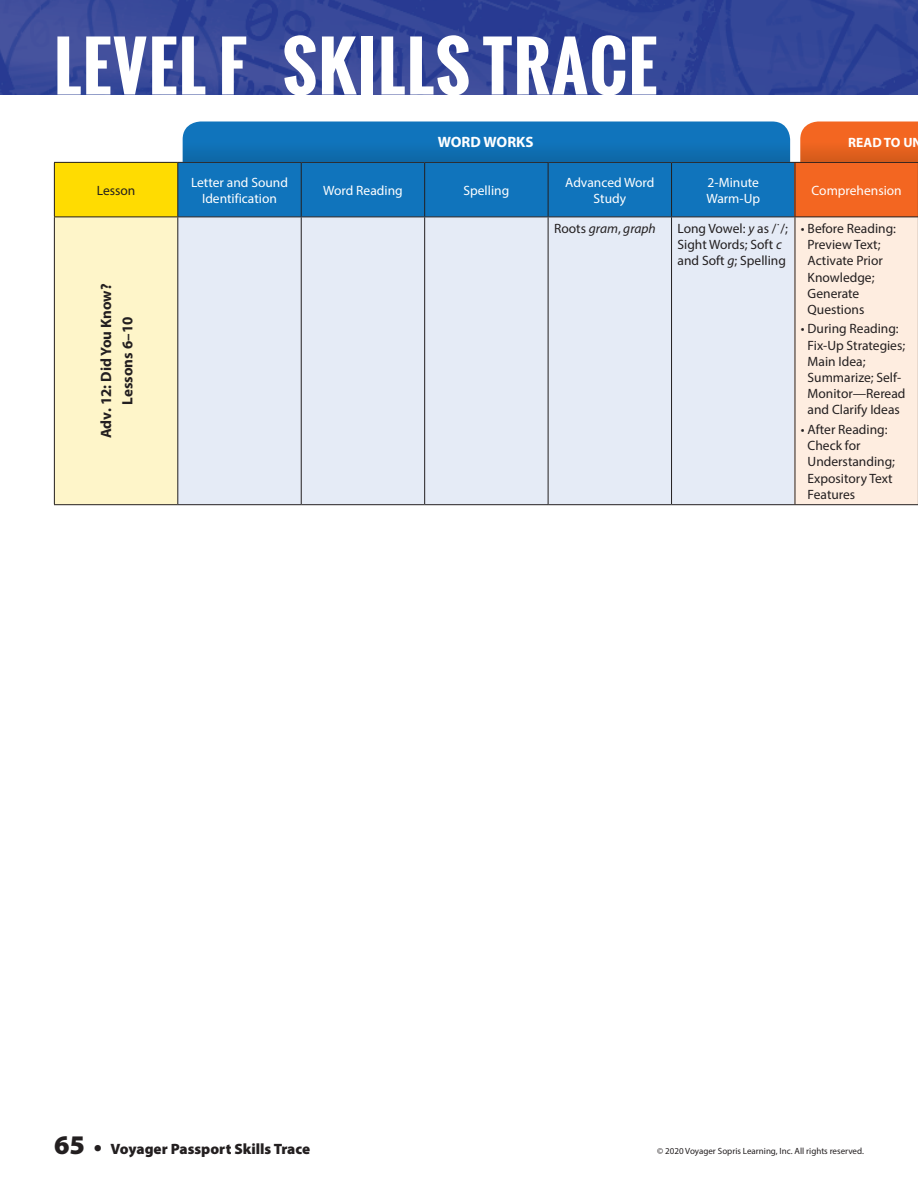
<style>
.page{position:relative;width:918px;height:1188px;background:#fff}
.page>*{position:absolute;margin:0;border:0;box-sizing:border-box;transform-origin:0 0}
.t1{font:700 66px "Oswald";letter-spacing:.02em;color:#fff}
.t2{font:900 15px "Myriad Pro";color:#231f20}
.t3{font:700 15px/21.3px "Myriad Pro";color:#231f20;text-align:center}
.t4{font:700 15px "Myriad Pro";color:#fff}
.t5{font:13.5px/16.2px "Myriad Pro";color:#231f20}
.t6{font:13.5px/16.2px "Myriad Pro";color:#fff;text-align:center}
.t7{font:italic 13.5px "Myriad Pro";color:#231f20}
.t8{font:700 13.5px "Myriad Pro";color:#fff}
.t9{font:9px "Myriad Pro";color:#231f20}
.s1{font-style:normal}
.s2{font-style:italic}
.s3{font-size:27px}
.s4{font-size:22.5px}
</style>
<div class="page">
<img style="left:0;top:0;width:918px;height:94px">
<div style="left:54px;top:162px;width:124px;height:55px;background:#ffdc01"></div>
<div style="left:54px;top:217px;width:124px;height:288px;background:#fef5c9"></div>
<div style="left:178px;top:218px;width:617px;height:286px;background:#e5ebf6"></div>
<div style="left:795px;top:217px;width:123px;height:288px;background:#feede0"></div>
<hr style="left:54px;top:162px;width:124px;height:1px;background:#231f20">
<hr style="left:54px;top:163px;width:1px;height:54px;background:#231f20">
<hr style="left:177px;top:163px;width:1px;height:54px;background:#231f20">
<hr style="left:54px;top:217px;width:124px;height:1px;background:#231f20">
<hr style="left:54px;top:217px;width:1px;height:287px;background:#231f20">
<hr style="left:177px;top:217px;width:1px;height:287px;background:#231f20">
<hr style="left:301px;top:217px;width:1px;height:287px;background:#231f20">
<hr style="left:424px;top:217px;width:1px;height:287px;background:#231f20">
<hr style="left:548px;top:217px;width:1px;height:287px;background:#231f20">
<hr style="left:671px;top:217px;width:1px;height:287px;background:#231f20">
<hr style="left:795px;top:217px;width:1px;height:287px;background:#231f20">
<hr style="left:917px;top:217px;width:1px;height:287px;background:#231f20">
<hr style="left:54px;top:504px;width:124px;height:1px;background:#231f20">
<hr style="left:178px;top:504px;width:123px;height:1px;background:#231f20">
<hr style="left:301px;top:504px;width:124px;height:1px;background:#231f20">
<hr style="left:425px;top:504px;width:123px;height:1px;background:#231f20">
<hr style="left:548px;top:504px;width:124px;height:1px;background:#231f20">
<hr style="left:672px;top:504px;width:123px;height:1px;background:#231f20">
<hr style="left:795px;top:504px;width:123px;height:1px;background:#231f20">
<svg style="left:178px;top:122px;width:740px;height:96px;background:#37709e"></svg>
<h1 class="t1" style="left:54px;top:17px;width:605px">LEVEL F SKILLS TRACE</h1>
<p class="t4" style="left:438px;top:133px;width:97px">WORD WORKS</p>
<p class="t8" style="left:848px;top:133px;width:75px">READ TO UN</p>
<p class="t5" style="left:97px;top:182px;width:40px">Lesson</p>
<p class="t6" style="left:191px;top:174px;width:99px">Letter and Sound<br>Identification</p>
<p class="t6" style="left:323px;top:182px;width:81px">Word Reading</p>
<p class="t6" style="left:464px;top:182px;width:47px">Spelling</p>
<p class="t6" style="left:565px;top:174px;width:91px">Advanced Word<br>Study</p>
<p class="t6" style="left:706px;top:174px;width:55px;text-align:left">2-Minute<br>Warm-Up</p>
<p class="t6" style="left:812px;top:182px;width:92px">Comprehension</p>
<p class="t3" style="left:95px;top:438px;width:156px;rotate:-90deg">Adv. 12: Did You Know?<br>Lessons 6–10</p>
<p class="t7" style="left:554px;top:220px;width:103px"><span class="s1">Roots</span> gram<span class="s1">,</span> graph</p>
<p class="t5" style="left:678px;top:220px;width:112px">Long Vowel: <span class="s2">y</span> as /˙/;<br>Sight Words; Soft <span class="s2">c </span>and Soft <span class="s2">g</span>; Spelling</p>
<p class="t5" style="left:808px;top:220px;width:90px;text-indent:-7px">• Before Reading:<br>Preview Text;<br>Activate Prior<br>Knowledge;<br>Generate<br>Questions</p>
<p class="t5" style="left:808px;top:321px;width:99px;text-indent:-7px">• During Reading:<br>Fix-Up Strategies;<br>Main Idea;<br>Summarize; Self-<br>Monitor—Reread and Clarify Ideas</p>
<p class="t5" style="left:808px;top:421px;width:89px;text-indent:-7px">• After Reading:<br>Check for<br>Understanding;<br>Expository Text<br>Features</p>
<p class="t2" style="left:54px;top:1141px;width:258px"><span class="s3">65</span> <span class="s4">•</span> Voyager Passport Skills Trace</p>
<p class="t9" style="left:657px;top:1146px;width:208px">© 2020 Voyager Sopris Learning, Inc. All rights reserved.</p>
</div>
